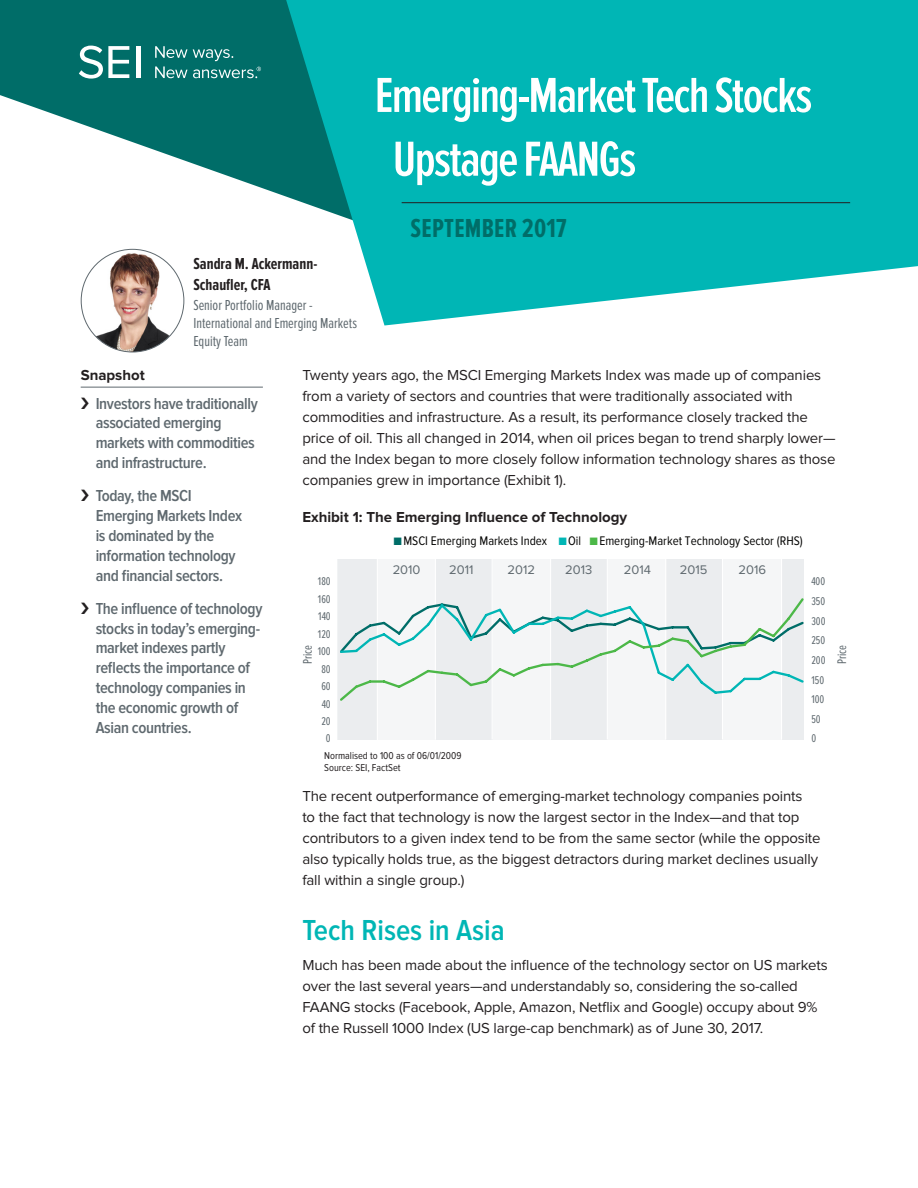
<style>
.page{position:relative;width:918px;height:1188px;background:#fff}
.page>*{position:absolute;margin:0;border:0;box-sizing:border-box;transform-origin:0 0}
.t1{font:600 51px "Proxima Nova Ex Cn";letter-spacing:-.03em;color:#fff}
.Head_body{font:600 30px "Proxima Nova Cond";color:#00b6b5}
.Paragraph_Style_1{font:700 27px "Proxima Nova Ex Cn";letter-spacing:.01em;color:#006d68}
.t2{font:600 16.5px/19.8px "Proxima Nova Cond";letter-spacing:-.02em;color:#5f696f}
.t3{font:700 16.5px/21px "Proxima Nova Ex Cn";color:#231f20}
.Body_Copy__10pt__R{font:15px/21px "Proxima Nova";letter-spacing:-.01em;color:#231f20}
.t4{font:15px/18px "Proxima Nova Ex Cn";color:#5f696f}
.snapshotNew{font:700 15px "Proxima Nova";color:#231f20}
.t5{font:12.9px "Proxima Nova Cond";color:#050504}
.t6{font:12.9px "Proxima Nova";color:#5f696f}
.t7{font:12.9px "Proxima Nova Ex Cn";color:#5f696f}
.t8{font:11.7px "Proxima Nova Ex Cn";color:#5f696f}
.t9{font:10.35px/12.5px "Proxima Nova Cond";color:#231f20}
.s1{color:#006d68}
.s2{color:#00b6b5}
.s3{color:#4cb848}
</style>
<div class="page">
<svg style="left:0;top:0;width:286px;height:249px;fill:#006d68"></svg>
<svg style="left:286px;top:0;width:632px;height:326px;background:#1fbcbb"></svg>
<hr style="left:137px;top:46px;width:4px;height:32px;background:#fff">
<svg style="left:79px;top:46px;width:50px;height:33px"></svg>
<svg style="left:155px;top:46px;width:106px;height:32px;background:#298480"></svg>
<hr style="left:81px;top:387px;width:182px;height:1px;background:#5f696f">
<hr style="left:402px;top:202px;width:448px;height:1px;background:#231f20">
<div style="left:338px;top:559px;width:465px;height:181px;background:#f5f6f7"></div>
<div style="left:782px;top:559px;width:22px;height:181px;background:#ebedef"></div>
<hr style="left:781px;top:558px;width:1px;height:182px;background:#fff">
<div style="left:666px;top:559px;width:57px;height:181px;background:#ebedef"></div>
<hr style="left:665px;top:558px;width:1px;height:182px;background:#fff">
<hr style="left:722px;top:558px;width:1px;height:182px;background:#fff">
<div style="left:551px;top:559px;width:57px;height:181px;background:#ebedef"></div>
<hr style="left:550px;top:558px;width:1px;height:182px;background:#fff">
<hr style="left:607px;top:558px;width:1px;height:182px;background:#fff">
<div style="left:337px;top:559px;width:41px;height:181px;background:#ebedef"></div>
<div style="left:436px;top:559px;width:56px;height:181px;background:#ebedef"></div>
<hr style="left:377px;top:558px;width:1px;height:182px;background:#fff">
<hr style="left:435px;top:558px;width:1px;height:182px;background:#fff">
<hr style="left:492px;top:558px;width:1px;height:182px;background:#fff">
<svg style="left:340px;top:598px;width:464px;height:103px"></svg>
<img style="left:82px;top:249px;width:99px;height:103px">
<p class="t3" style="left:193px;top:253px;width:125px">Sandra M. Ackermann-<br>Schaufler, CFA</p>
<p class="t4" style="left:193px;top:296px;width:165px">Senior Portfolio Manager -<br>International and Emerging Markets<br>Equity Team</p>
<p class="t1" style="left:375px;top:67px;width:439px">Emerging-Market Tech Stocks</p>
<p class="t1" style="left:393px;top:131px;width:245px">Upstage FAANGs</p>
<p class="Paragraph_Style_1" style="left:411px;top:213px;width:158px">SEPTEMBER 2017</p>
<p class="snapshotNew" style="left:81px;top:368px;width:66px">Snapshot</p>
<p class="t2" style="left:96px;top:394px;width:164px">Investors have traditionally associated emerging markets with commodities and infrastructure.</p>
<p class="t2" style="left:96px;top:486px;width:148px">Today, the MSCI<br>Emerging Markets Index is dominated by the information technology and financial sectors.</p>
<p class="t2" style="left:96px;top:599px;width:168px">The influence of technology stocks in today’s emerging&shy;market indexes partly reflects the importance of technology companies in the economic growth of<br>Asian countries.</p>
<p class="Body_Copy__10pt__R" style="left:302px;top:365px;width:535px">Twenty years ago, the MSCI Emerging Markets Index was made up of companies from a variety of sectors and countries that were traditionally associated with commodities and infrastructure. As a result, its performance closely tracked the price of oil. This all changed in 2014, when oil prices began to trend sharply lower— and the Index began to more closely follow information technology shares as those companies grew in importance (Exhibit 1).</p>
<p class="snapshotNew" style="left:302px;top:510px;width:326px">Exhibit 1: The Emerging Influence of Technology</p>
<p class="t5" style="left:394px;top:534px;width:411px"><span class="s1">■</span>MSCI Emerging Markets Index <span class="s2">■</span>Oil <span class="s3">■</span>Emerging-Market Technology Sector (RHS)</p>
<p class="t6" style="left:393px;top:563px;width:29px">2010</p>
<p class="t6" style="left:449px;top:563px;width:26px">2011</p>
<p class="t6" style="left:508px;top:563px;width:29px">2012</p>
<p class="t6" style="left:565px;top:563px;width:29px">2013</p>
<p class="t6" style="left:624px;top:563px;width:29px">2014</p>
<p class="t6" style="left:680px;top:563px;width:29px">2015</p>
<p class="t6" style="left:739px;top:563px;width:29px">2016</p>
<p class="t8" style="left:318px;top:575px;width:14px">180</p>
<p class="t8" style="left:811px;top:575px;width:15px">400</p>
<p class="t8" style="left:318px;top:592px;width:14px">160</p>
<p class="t8" style="left:811px;top:595px;width:15px">350</p>
<p class="t8" style="left:318px;top:610px;width:14px">140</p>
<p class="t8" style="left:811px;top:614px;width:16px">300</p>
<p class="t8" style="left:318px;top:627px;width:14px">120</p>
<p class="t8" style="left:811px;top:634px;width:15px">250</p>
<p class="t7" style="left:300px;top:664px;width:21px;rotate:-90deg">Price</p>
<p class="t7" style="left:835px;top:664px;width:21px;rotate:-90deg">Price</p>
<p class="t8" style="left:318px;top:645px;width:14px">100</p>
<p class="t8" style="left:811px;top:654px;width:16px">200</p>
<p class="t8" style="left:321px;top:662px;width:11px">80</p>
<p class="t8" style="left:321px;top:680px;width:11px">60</p>
<p class="t8" style="left:322px;top:697px;width:11px">40</p>
<p class="t8" style="left:321px;top:715px;width:11px">20</p>
<p class="t8" style="left:326px;top:732px;width:6px">0</p>
<p class="t9" style="left:324px;top:749px;width:139px">Normalised to 100 as of 06/01/2009<br>Source: SEI, FactSet</p>
<p class="t8" style="left:811px;top:673px;width:14px">150</p>
<p class="t8" style="left:811px;top:693px;width:14px">100</p>
<p class="t8" style="left:811px;top:712px;width:11px">50</p>
<p class="t8" style="left:811px;top:732px;width:6px">0</p>
<p class="Body_Copy__10pt__R" style="left:302px;top:786px;width:520px">The recent outperformance of emerging-market technology companies points<br>to the fact that technology is now the largest sector in the Index—and that top contributors to a given index tend to be from the same sector (while the opposite also typically holds true, as the biggest detractors during market declines usually fall within a single group.)</p>
<p class="Head_body" style="left:302px;top:914px;width:204px">Tech Rises in Asia</p>
<p class="Body_Copy__10pt__R" style="left:302px;top:955px;width:527px">Much has been made about the influence of the technology sector on US markets over the last several years—and understandably so, considering the so-called FAANG stocks (Facebook, Apple, Amazon, Netflix and Google) occupy about 9% of the Russell 1000 Index (US large-cap benchmark) as of June 30, 2017.</p>
</div>
